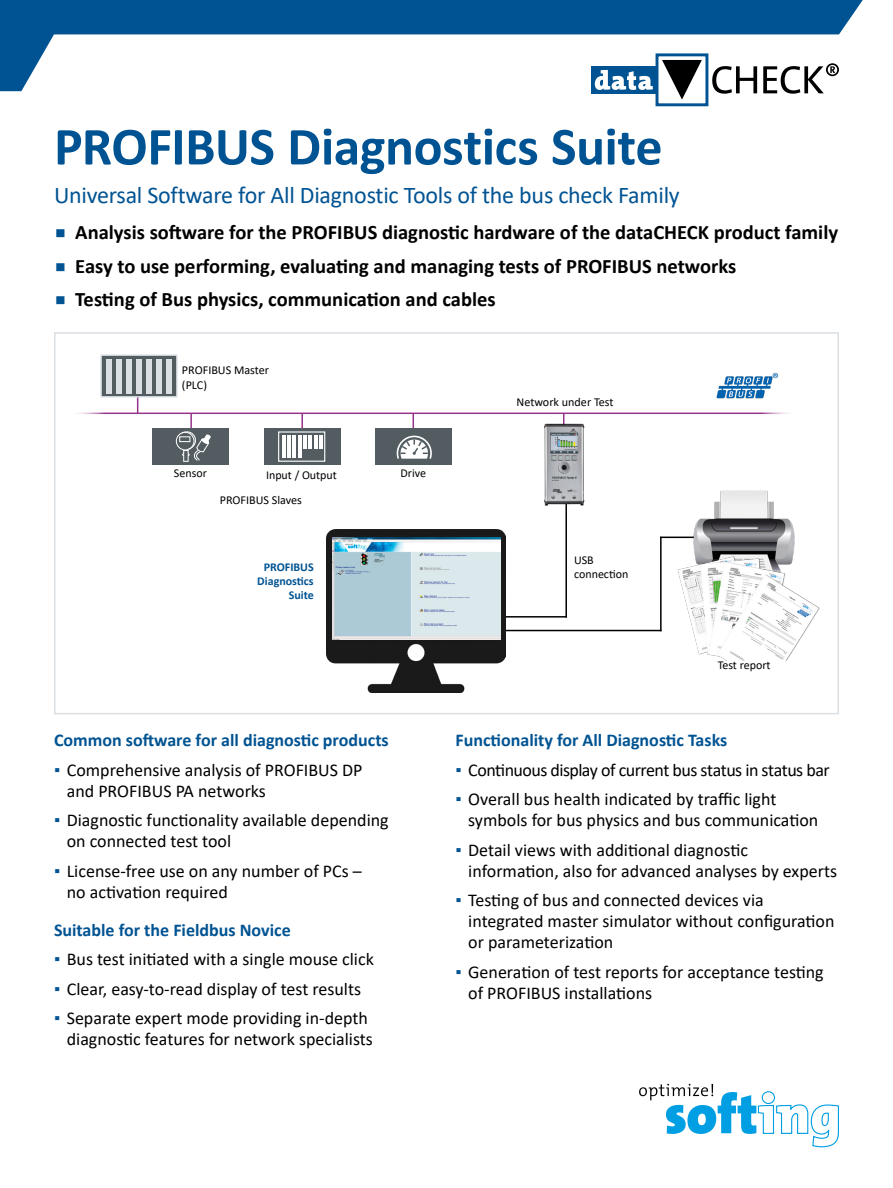
<style>
.page{position:relative;width:893px;height:1188px;background:#fff}
.page>*{position:absolute;margin:0;border:0;box-sizing:border-box;transform-origin:0 0}
.Headline__Produktnam{font:700 54px "Calibri";letter-spacing:-.01em;color:#005392}
.Subheadline{font:24px "Calibri";letter-spacing:-.01em;color:#005392}
.t1{font:700 20.55px "Calibri";color:#000}
.t2{font:18px/21px "Calibri";color:#000}
.Benefit{font:700 18px "Calibri";color:#005392}
.t3{font:18px "Calibri";letter-spacing:-.03em;color:#000}
.t4{font:12.15px/14.5px "Calibri";color:#000}
.Tabelle__Aufzählung{font:12px/14.4px "Calibri";color:#000}
.t5{font:700 12px/14.4px "Calibri";color:#005392;text-align:right}
.s1{font-size:36px;color:#005392}
.s2{font-weight:700;color:#005392}
</style>
<div class="page">
<svg style="left:0;top:0;width:863px;height:91px"></svg>
<svg style="left:639px;top:1084px;width:200px;height:63px"></svg>
<div style="left:592px;top:66px;width:65px;height:27px;background:#005392"></div>
<svg style="left:595px;top:70px;width:58px;height:20px"></svg>
<div style="left:655px;top:54px;width:53px;height:52px;border:3px solid #005392"></div>
<svg style="left:662px;top:60px;width:40px;height:40px"></svg>
<svg style="left:712px;top:63px;width:127px;height:31px"></svg>
<div style="left:54px;top:332px;width:785px;height:382px;border:2px solid #dadfe3"></div>
<hr style="left:660px;top:537px;width:132px;height:1px;background:#000">
<img style="left:692px;top:490px;width:103px;height:65px">
<hr style="left:137px;top:369px;width:1px;height:45px;background:#95338b">
<hr style="left:190px;top:413px;width:2px;height:26px;background:#95338b">
<hr style="left:301px;top:413px;width:2px;height:26px;background:#95338b">
<hr style="left:412px;top:413px;width:2px;height:26px;background:#95338b">
<img style="left:717px;top:372px;width:62px;height:27px">
<hr style="left:68px;top:413px;width:724px;height:1px;background:#95338b">
<hr style="left:565px;top:503px;width:2px;height:115px;background:#000">
<hr style="left:660px;top:537px;width:2px;height:94px;background:#000">
<hr style="left:503px;top:630px;width:159px;height:1px;background:#000">
<hr style="left:501px;top:616px;width:66px;height:2px;background:#000">
<img style="left:677px;top:555px;width:143px;height:105px">
<img style="left:326px;top:530px;width:180px;height:162px">
<img style="left:332px;top:538px;width:168px;height:102px">
<div style="left:100px;top:354px;width:78px;height:44px;background:#525c61;border:1px solid #dadfe3"></div>
<div style="left:106px;top:359px;width:6px;height:35px;background:#dadfe3"></div>
<div style="left:116px;top:359px;width:6px;height:35px;background:#dadfe3"></div>
<div style="left:126px;top:359px;width:6px;height:35px;background:#dadfe3"></div>
<div style="left:136px;top:359px;width:6px;height:35px;background:#dadfe3"></div>
<div style="left:146px;top:359px;width:6px;height:35px;background:#dadfe3"></div>
<div style="left:156px;top:359px;width:6px;height:35px;background:#dadfe3"></div>
<div style="left:166px;top:359px;width:6px;height:35px;background:#dadfe3"></div>
<img style="left:544px;top:420px;width:41px;height:88px">
<div style="left:152px;top:428px;width:77px;height:37px;background:#525c61"></div>
<div style="left:176px;top:432px;width:18px;height:18px;border:1px solid #fff;border-radius:50%"></div>
<div style="left:179px;top:436px;width:11px;height:6px;border:1px solid #fff"></div>
<svg style="left:181px;top:431px;width:30px;height:31px"></svg>
<div style="left:264px;top:428px;width:76px;height:37px;background:#525c61"></div>
<div style="left:278px;top:431px;width:47px;height:31px;border:1px solid #fff"></div>
<hr style="left:282px;top:435px;width:4px;height:23px;background:#fff">
<hr style="left:303px;top:435px;width:4px;height:14px;background:#fff">
<hr style="left:287px;top:435px;width:4px;height:23px;background:#fff">
<hr style="left:309px;top:435px;width:3px;height:14px;background:#fff">
<hr style="left:293px;top:435px;width:3px;height:23px;background:#fff">
<svg style="left:314px;top:435px;width:3px;height:13px"></svg>
<hr style="left:298px;top:435px;width:3px;height:23px;background:#fff">
<hr style="left:319px;top:435px;width:4px;height:14px;background:#fff">
<div style="left:375px;top:428px;width:77px;height:37px;background:#525c61"></div>
<svg style="left:396px;top:435px;width:36px;height:24px"></svg>
<p class="Headline__Produktnam" style="left:54px;top:108px;width:610px">PROFIBUS Diagnostics Suite</p>
<p class="Subheadline" style="left:54px;top:178px;width:627px">Universal Software for All Diagnostic Tools of the bus check Family</p>
<p class="t1" style="left:54px;top:218px;width:786px"><span class="s1">▪</span> Analysis software for the PROFIBUS diagnostic hardware of the dataCHECK product family</p>
<p class="t1" style="left:54px;top:251px;width:684px"><span class="s1">▪</span> Easy to use performing, evaluating and managing tests of PROFIBUS networks</p>
<p class="t1" style="left:54px;top:284px;width:443px"><span class="s1">▪</span> Testing of Bus physics, communication and cables</p>
<p class="t4" style="left:182px;top:363px;width:89px">PROFIBUS Master (PLC)</p>
<p class="Tabelle__Aufzählung" style="left:174px;top:466px;width:34px">Sensor</p>
<p class="Tabelle__Aufzählung" style="left:266px;top:468px;width:72px">Input / Output</p>
<p class="Tabelle__Aufzählung" style="left:400px;top:466px;width:27px">Drive</p>
<p class="t4" style="left:220px;top:492px;width:84px">PROFIBUS Slaves</p>
<p class="t4" style="left:517px;top:395px;width:98px">Network under Test</p>
<p class="t5" style="left:257px;top:559px;width:58px">PROFIBUS<br>Diagnostics<br>Suite</p>
<p class="Tabelle__Aufzählung" style="left:574px;top:553px;width:56px">USB connection</p>
<p class="Tabelle__Aufzählung" style="left:718px;top:658px;width:54px">Test report</p>
<p class="Benefit" style="left:54px;top:727px;width:336px">Common software for all diagnostic products</p>
<p class="t2" style="left:67px;top:759px;width:297px;text-indent:-13px"><span class="s2">▪</span> Comprehensive analysis of PROFIBUS DP and PROFIBUS PA networks</p>
<p class="t2" style="left:67px;top:809px;width:323px;text-indent:-13px"><span class="s2">▪</span> Diagnostic functionality available depending on connected test tool</p>
<p class="t2" style="left:67px;top:860px;width:297px;text-indent:-13px"><span class="s2">▪</span> License-free use on any number of PCs – no activation required</p>
<p class="Benefit" style="left:54px;top:917px;width:238px">Suitable for the Fieldbus Novice</p>
<p class="t2" style="left:54px;top:948px;width:321px"><span class="s2">▪</span> Bus test initiated with a single mouse click</p>
<p class="t2" style="left:54px;top:978px;width:309px"><span class="s2">▪</span> Clear, easy-to-read display of test results</p>
<p class="t2" style="left:54px;top:1007px;width:320px;text-align:right"><span class="s2">▪</span> Separate expert mode providing in-depth diagnostic features for network specialists</p>
<p class="Benefit" style="left:455px;top:727px;width:273px">Functionality for All Diagnostic Tasks</p>
<p class="t3" style="left:455px;top:757px;width:376px"><span class="s2">▪</span> Continuous display of current bus status in status bar</p>
<p class="t2" style="left:468px;top:788px;width:352px;text-indent:-13px"><span class="s2">▪</span> Overall bus health indicated by traffic light symbols for bus physics and bus communication</p>
<p class="t2" style="left:468px;top:839px;width:370px;text-indent:-13px"><span class="s2">▪</span> Detail views with additional diagnostic information, also for advanced analyses by experts</p>
<p class="t2" style="left:468px;top:889px;width:368px;text-indent:-13px"><span class="s2">▪</span> Testing of bus and connected devices via integrated master simulator without configuration or parameterization</p>
<p class="t2" style="left:468px;top:961px;width:357px;text-indent:-13px"><span class="s2">▪</span> Generation of test reports for acceptance testing of PROFIBUS installations</p>
</div>
